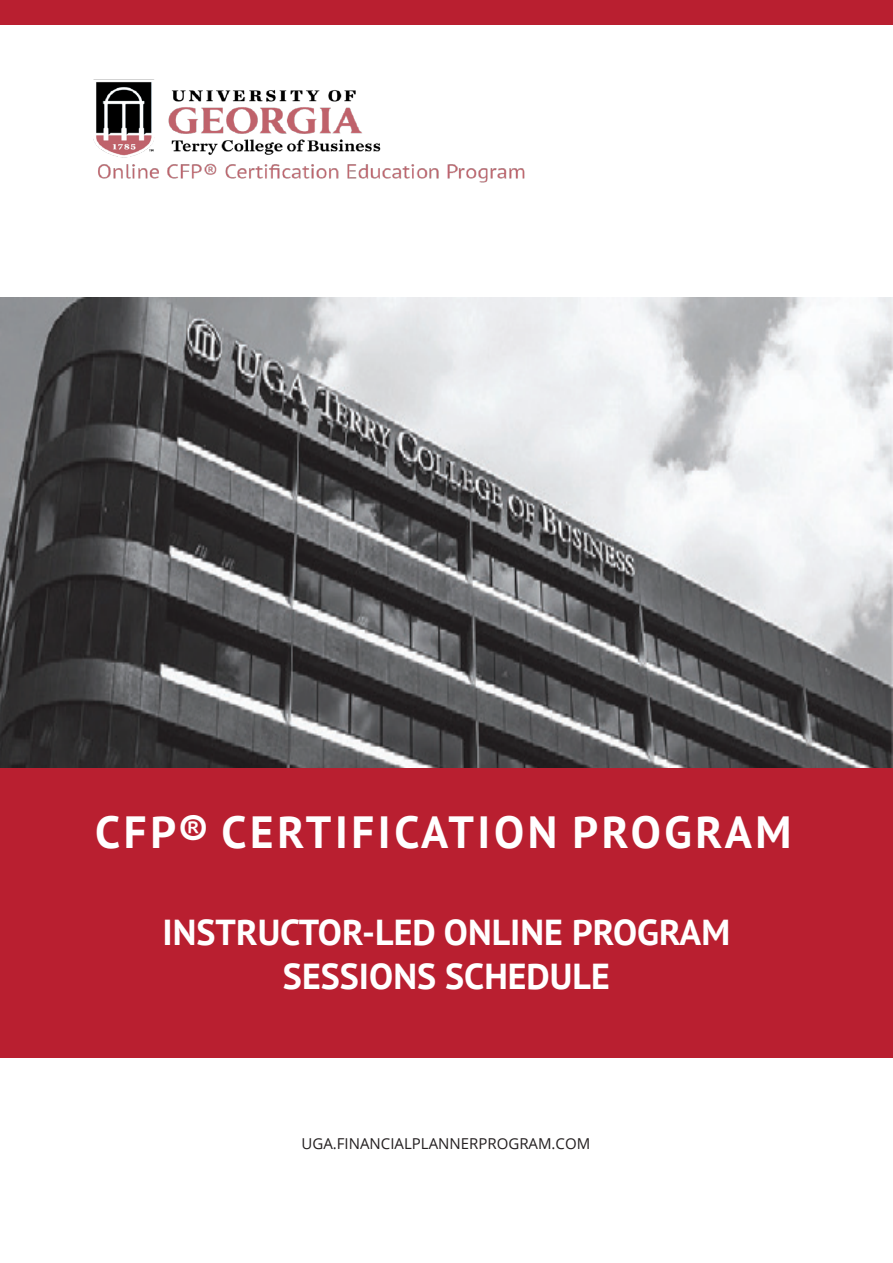
<style>
.page{position:relative;width:893px;height:1263px;background:#fff}
.page>*{position:absolute;margin:0;border:0;box-sizing:border-box;transform-origin:0 0}
.Encabezado_de_portada{font:700 45px "PT Sans";letter-spacing:.08em;color:#fff}
.Subencabezado_de_portada{font:700 36px/43.2px "PT Sans";color:#fff;text-align:center}
.Título_de_sección_de_página__Negro{font:15px "Open Sans";color:#231f20}
</style>
<div class="page">
<img style="left:94px;top:79px;width:431px;height:104px">
<img style="left:0;top:297px;width:893px;height:471px">
<div style="left:0;top:768px;width:893px;height:289px;background:#b91f30"></div>
<div style="left:0;top:0;width:893px;height:25px;background:#b91f30"></div>
<p class="Encabezado_de_portada" style="left:95px;top:803px;width:698px">CFP® CERTIFICATION PROGRAM</p>
<p class="Subencabezado_de_portada" style="left:163px;top:911px;width:569px">INSTRUCTOR-LED ONLINE PROGRAM<br>SESSIONS SCHEDULE</p>
<p class="Título_de_sección_de_página__Negro" style="left:302px;top:1133px;width:290px">UGA.FINANCIALPLANNERPROGRAM.COM</p>
</div>
